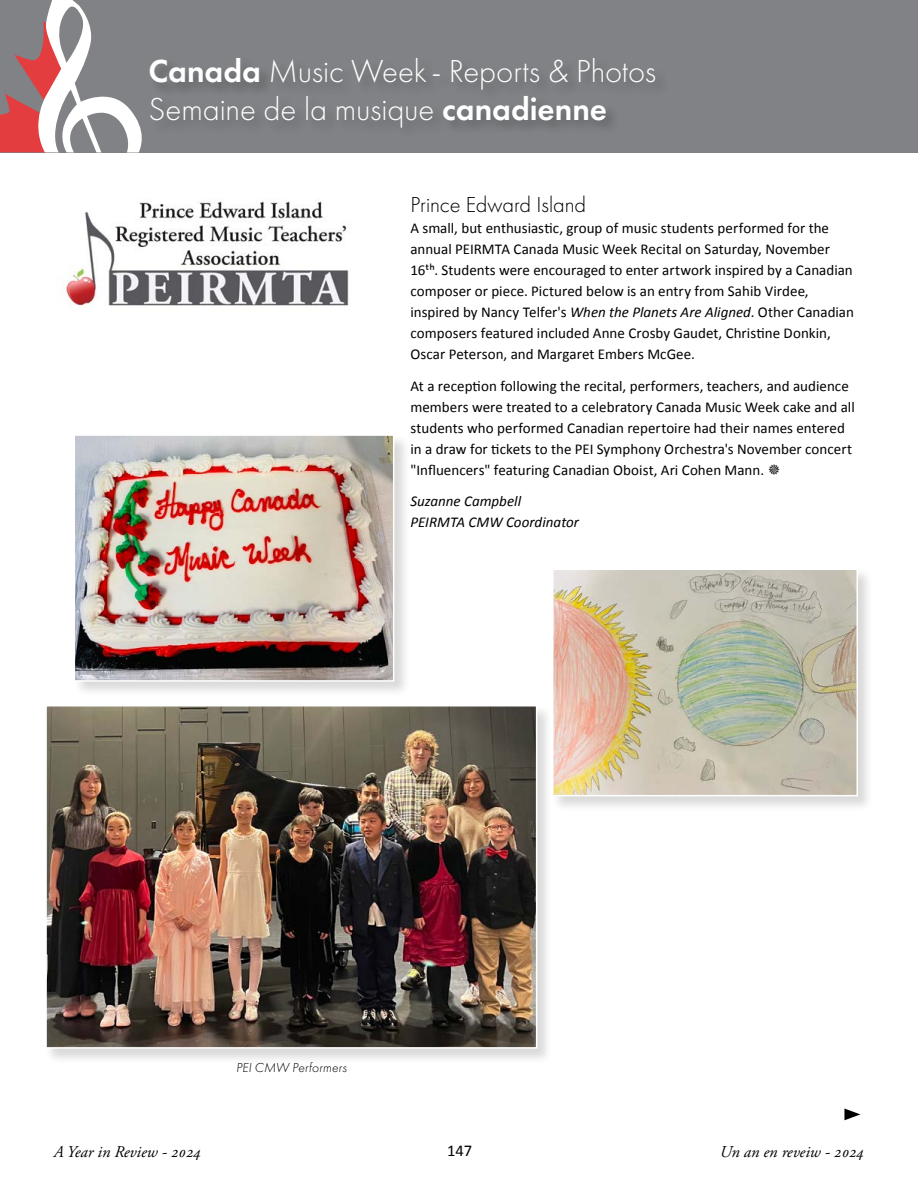
<style>
.page{position:relative;width:918px;height:1188px;background:#fff}
.page>*{position:absolute;margin:0;border:0;box-sizing:border-box;transform-origin:0 0}
.t1{font:300 33px/37.5px "Futura PT";letter-spacing:-.005em;color:#fff}
.t2{font:300 22.5px "Futura PT";letter-spacing:-.005em;color:#000}
.t3{font:italic 16.5px "Adobe Garamond Pro";color:#000}
.t4{font:16.5px "Calibri";color:#000}
.t5{font:15px/21px "Calibri";color:#000}
.t6{font:italic 15px/21px "Calibri";color:#000}
.t7{font:italic 300 13.5px "Futura PT";letter-spacing:.005em;color:#000}
.s1{font-weight:600}
.s2{font-style:italic}
</style>
<div class="page">
<div style="left:0;top:0;width:918px;height:153px;background:#808285"></div>
<svg style="left:0;top:0;width:142px;height:153px"></svg>
<svg style="left:844px;top:1109px;width:16px;height:11px"></svg>
<img style="left:66px;top:201px;width:283px;height:105px">
<div style="left:551px;top:567px;width:323px;height:246px;background:#000;opacity:.15"></div>
<img style="left:555px;top:571px;width:300px;height:222px">
<div style="left:552px;top:568px;width:306px;height:228px;border:2px solid #fff"></div>
<div style="left:44px;top:704px;width:509px;height:361px;background:#000;opacity:.15"></div>
<img style="left:48px;top:708px;width:486px;height:338px">
<div style="left:45px;top:705px;width:492px;height:344px;border:2px solid #fff"></div>
<div style="left:72px;top:433px;width:339px;height:264px;background:#000;opacity:.15"></div>
<img style="left:77px;top:437px;width:314px;height:242px">
<div style="left:74px;top:434px;width:320px;height:248px;border:2px solid #fff"></div>
<h1 class="t1" style="left:148px;top:53px;width:509px"><span class="s1">Canada</span> Music Week- Reports &amp; Photos<br>Semaine de la musique <span class="s1">canadienne</span></h1>
<h2 class="t2" style="left:410px;top:192px;width:177px">Prince Edward Island</h2>
<p class="t5" style="left:410px;top:217px;width:445px">A small, but enthusiastic, group of music students performed for the annual PEIRMTA Canada Music Week Recital on Saturday, November 16th. Students were encouraged to enter artwork inspired by a Canadian composer or piece. Pictured below is an entry from Sahib Virdee, inspired by Nancy Telfer's <span class="s2">When the Planets Are Aligned</span>. Other Canadian composers featured included Anne Crosby Gaudet, Christine Donkin, Oscar Peterson, and Margaret Embers McGee.</p>
<p class="t5" style="left:410px;top:375px;width:446px">At a reception following the recital, performers, teachers, and audience members were treated to a celebratory Canada Music Week cake and all students who performed Canadian repertoire had their names entered in a draw for tickets to the PEI Symphony Orchestra's November concert "Influencers" featuring Canadian Oboist, Ari Cohen Mann.</p>
<p class="t6" style="left:410px;top:490px;width:170px">Suzanne Campbell<br>PEIRMTA CMW Coordinator</p>
<p class="t7" style="left:236px;top:1060px;width:112px">PEI CMW Performers</p>
<p class="t3" style="left:54px;top:1142px;width:149px">A Year in Review - 2024</p>
<p class="t4" style="left:447px;top:1139px;width:27px">147</p>
<p class="t3" style="left:720px;top:1142px;width:146px">Un an en reveiw - 2024</p>
</div>
